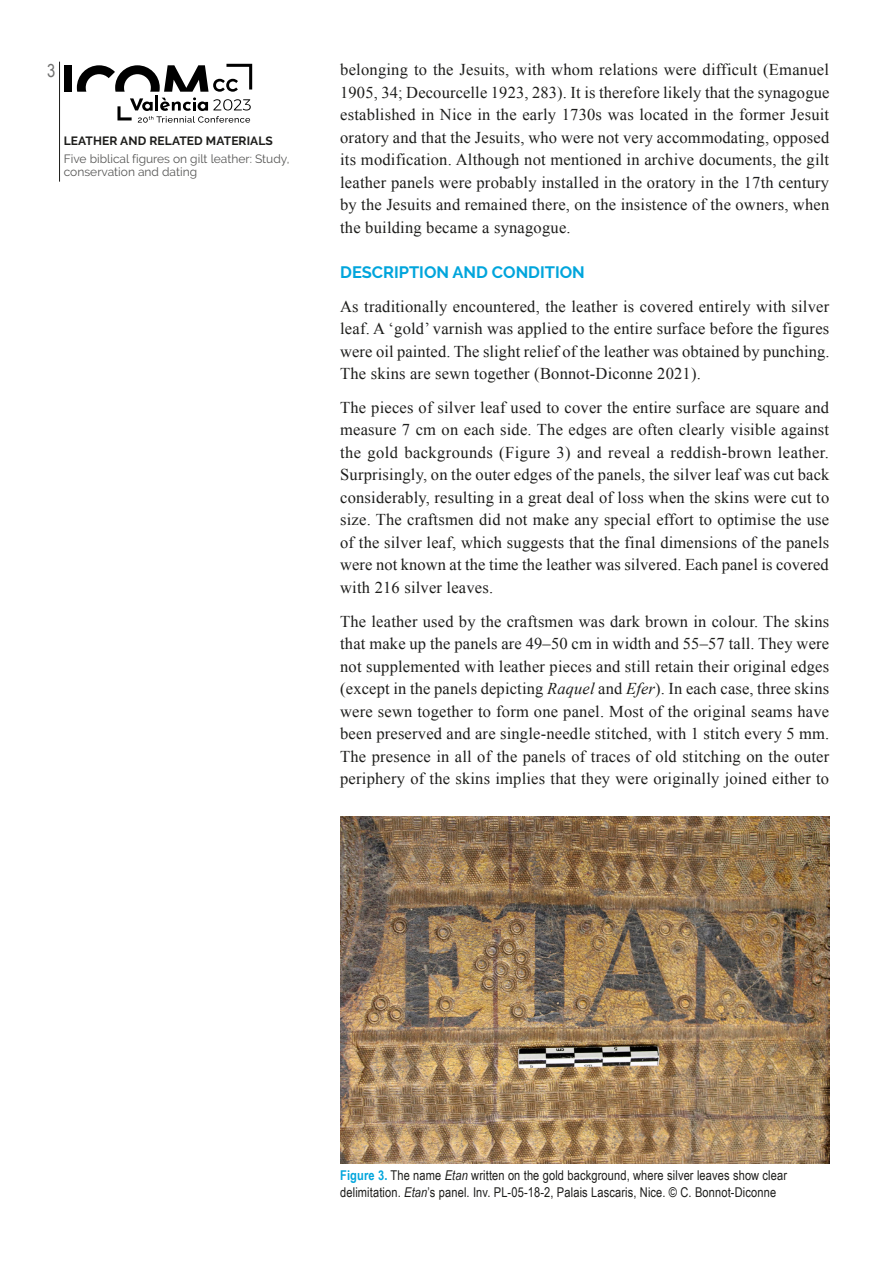
<style>
.page{position:relative;width:893px;height:1263px;background:#fff}
.page>*{position:absolute;margin:0;border:0;box-sizing:border-box;transform-origin:0 0}
.t1{font:18px "Arial Narrow";color:#70706f}
.Tex-Corpo{font:16.5px/22.5px "Times New Roman";letter-spacing:.01em;color:#1d1d1b;text-align:justify}
.Tit{font:700 16.5px "Raleway";color:#00a5dc}
.Legenda-Imagem{font:13.5px/16.5px "Arial Narrow";letter-spacing:.01em;color:#1d1d1b}
.t2{font:12px/13.5px "Raleway";color:#575756}
.t3{font:700 12px "Raleway";letter-spacing:.01em;color:#1d1d1b}
.s1{font-style:italic}
.s2{font-weight:700;color:#00a5dc}
</style>
<div class="page">
<hr style="left:59px;top:62px;width:1px;height:120px;background:#1d1d1b">
<div style="left:64px;top:65px;width:8px;height:27px;background:#000"></div>
<svg style="left:77px;top:64px;width:175px;height:59px"></svg>
<img style="left:340px;top:816px;width:489px;height:348px">
<p class="t1" style="left:47px;top:57px;width:10px">3</p>
<p class="t3" style="left:64px;top:134px;width:211px">LEATHER AND RELATED MATERIALS</p>
<p class="t2" style="left:64px;top:152px;width:227px">Five biblical figures on gilt leather: Study, conservation and dating</p>
<p class="Tex-Corpo" style="left:340px;top:58px;width:491px">belonging to the Jesuits, with whom relations were difficult (Emanuel 1905, 34; Decourcelle 1923, 283). It is therefore likely that the synagogue established in Nice in the early 1730s was located in the former Jesuit oratory and that the Jesuits, who were not very accommodating, opposed its modification. Although not mentioned in archive documents, the gilt leather panels were probably installed in the oratory in the 17th century by the Jesuits and remained there, on the insistence of the owners, when the building became a synagogue.</p>
<p class="Tit" style="left:340px;top:262px;width:246px">DESCRIPTION AND CONDITION</p>
<p class="Tex-Corpo" style="left:340px;top:294px;width:491px">As traditionally encountered, the leather is covered entirely with silver leaf. A ‘gold’ varnish was applied to the entire surface before the figures were oil painted. The slight relief of the leather was obtained by punching.<br>The skins are sewn together (Bonnot-Diconne 2021).</p>
<p class="Tex-Corpo" style="left:340px;top:396px;width:491px">The pieces of silver leaf used to cover the entire surface are square and measure 7 cm on each side. The edges are often clearly visible against the gold backgrounds (Figure 3) and reveal a reddish-brown leather.<br>Surprisingly, on the outer edges of the panels, the silver leaf was cut back considerably, resulting in a great deal of loss when the skins were cut to size. The craftsmen did not make any special effort to optimise the use of the silver leaf, which suggests that the final dimensions of the panels were not known at the time the leather was silvered. Each panel is covered with 216 silver leaves.</p>
<p class="Tex-Corpo" style="left:340px;top:609px;width:491px">The leather used by the craftsmen was dark brown in colour. The skins that make up the panels are 49–50 cm in width and 55–57 tall. They were not supplemented with leather pieces and still retain their original edges (except in the panels depicting <span class="s1">Raquel</span> and <span class="s1">Efer</span>). In each case, three skins were sewn together to form one panel. Most of the original seams have been preserved and are single-needle stitched, with 1 stitch every 5 mm.<br>The presence in all of the panels of traces of old stitching on the outer periphery of the skins implies that they were originally joined either to</p>
<p class="Legenda-Imagem" style="left:340px;top:1167px;width:448px"><span class="s2">Figure 3.</span> The name <span class="s1">Etan</span> written on the gold background, where silver leaves show clear delimitation. <span class="s1">Etan</span>’s panel. Inv. PL-05-18-2, Palais Lascaris, Nice. © C. Bonnot-Diconne</p>
</div>
